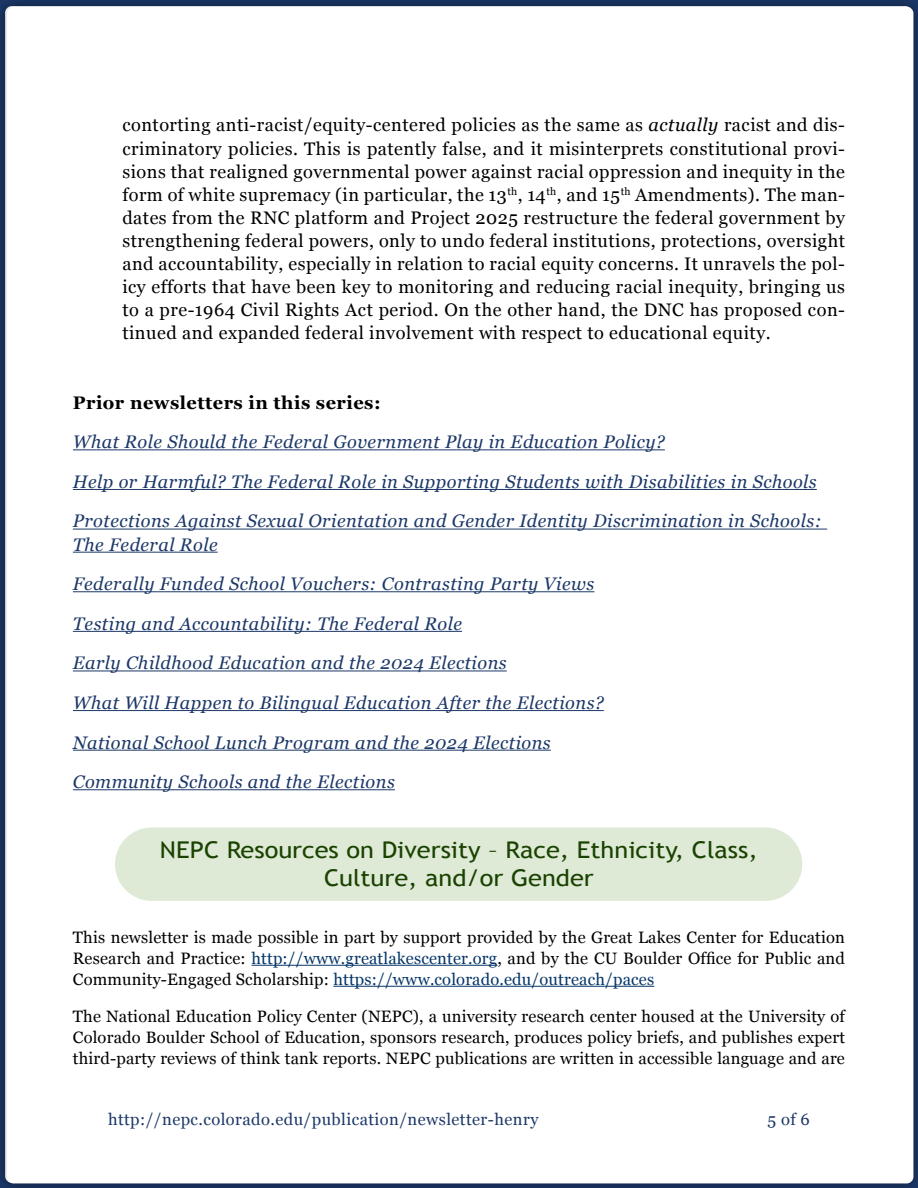
<style>
.page{position:relative;width:918px;height:1188px;background:#fff}
.page>*{position:absolute;margin:0;border:0;box-sizing:border-box;transform-origin:0 0}
.t1{font:23.1px/27.8px "Trebuchet MS";color:#1a4201;text-align:center;scale:1.1 1}
.t2{font:18.15px/23.1px "Georgia";letter-spacing:.025em;color:#000;text-align:justify}
.t3{font:italic 18.15px/39.6px "Georgia";letter-spacing:.025em;color:#1c3868}
.t4{font:700 18.15px "Georgia";letter-spacing:.025em;color:#000}
.t5{font:16.5px/21px "Georgia";letter-spacing:.01em;color:#000;text-align:justify}
.t6{font:16.5px "Georgia";letter-spacing:.025em;color:#1c3868}
.s1{font-style:italic}
.s2{color:#053669}
</style>
<div class="page">
<div style="left:0;top:0;width:918px;height:1188px;background:#000;opacity:.25"></div>
<div style="left:7px;top:7px;width:906px;height:1176px;background:#fff;border-radius:7px"></div>
<hr style="left:73px;top:450px;width:592px;height:1px;background:#1c3868">
<hr style="left:73px;top:489px;width:744px;height:1px;background:#1c3868">
<hr style="left:73px;top:529px;width:754px;height:1px;background:#1c3868">
<hr style="left:73px;top:552px;width:145px;height:1px;background:#1c3868">
<hr style="left:73px;top:592px;width:521px;height:1px;background:#1c3868">
<hr style="left:73px;top:631px;width:389px;height:1px;background:#1c3868">
<hr style="left:73px;top:671px;width:434px;height:1px;background:#1c3868">
<hr style="left:73px;top:710px;width:531px;height:1px;background:#1c3868">
<hr style="left:73px;top:750px;width:478px;height:1px;background:#1c3868">
<hr style="left:73px;top:790px;width:322px;height:1px;background:#1c3868">
<hr style="left:252px;top:965px;width:245px;height:1px;background:#053669">
<hr style="left:333px;top:986px;width:321px;height:1px;background:#053669">
<div style="left:115px;top:827px;width:687px;height:74px;background:#deead5;border-radius:37px"></div>
<p class="t2" style="left:122px;top:114px;width:724px">contorting anti-racist/equity-centered policies as the same as <span class="s1">actually</span> racist and dis&shy;criminatory policies. This is patently false, and it misinterprets constitutional provi&shy;sions that realigned governmental power against racial oppression and inequity in the form of white supremacy (in particular, the 13<sup>th</sup> , 14<sup>th</sup> , and 15<sup>th</sup> Amendments). The man&shy;dates from the RNC platform and Project 2025 restructure the federal government by strengthening federal powers, only to undo federal institutions, protections, oversight and accountability, especially in relation to racial equity concerns. It unravels the pol&shy;icy efforts that have been key to monitoring and reducing racial inequity, bringing us to a pre-1964 Civil Rights Act period. On the other hand, the DNC has proposed con&shy;tinued and expanded federal involvement with respect to educational equity.</p>
<p class="t4" style="left:73px;top:392px;width:309px">Prior newsletters in this series:</p>
<p class="t3" style="left:73px;top:422px;width:750px">What Role Should the Federal Government Play in Education Policy?<br>Help or Harmful? The Federal Role in Supporting Students with Disabilities in Schools<br>Protections Against Sexual Orientation and Gender Identity Discrimination in Schools:</p>
<p class="t3" style="left:73px;top:524px;width:532px">The Federal Role<br>Federally Funded School Vouchers: Contrasting Party Views Testing and Accountability: The Federal Role<br>Early Childhood Education and the 2024 Elections<br>What Will Happen to Bilingual Education After the Elections?<br>National School Lunch Program and the 2024 Elections Community Schools and the Elections</p>
<p class="t1" style="left:160px;top:836px;width:545px">NEPC Resources on Diversity – Race, Ethnicity, Class,<br>Culture, and/or Gender</p>
<p class="t5" style="left:73px;top:927px;width:774px">This newsletter is made possible in part by support provided by the Great Lakes Center for Education Research and Practice: <span class="s2">http://www.greatlakescenter.org</span>, and by the CU Boulder Office for Public and Community-Engaged Scholarship: <span class="s2">https://www.colorado.edu/outreach/paces</span></p>
<p class="t5" style="left:73px;top:1006px;width:774px">The National Education Policy Center (NEPC), a university research center housed at the University of Colorado Boulder School of Education, sponsors research, produces policy briefs, and publishes expert third-party reviews of think tank reports. NEPC publications are written in accessible language and are</p>
<p class="t6" style="left:108px;top:1109px;width:432px">http://nepc.colorado.edu/publication/newsletter-henry</p>
<p class="t6" style="left:768px;top:1109px;width:44px">5 of 6</p>
</div>
